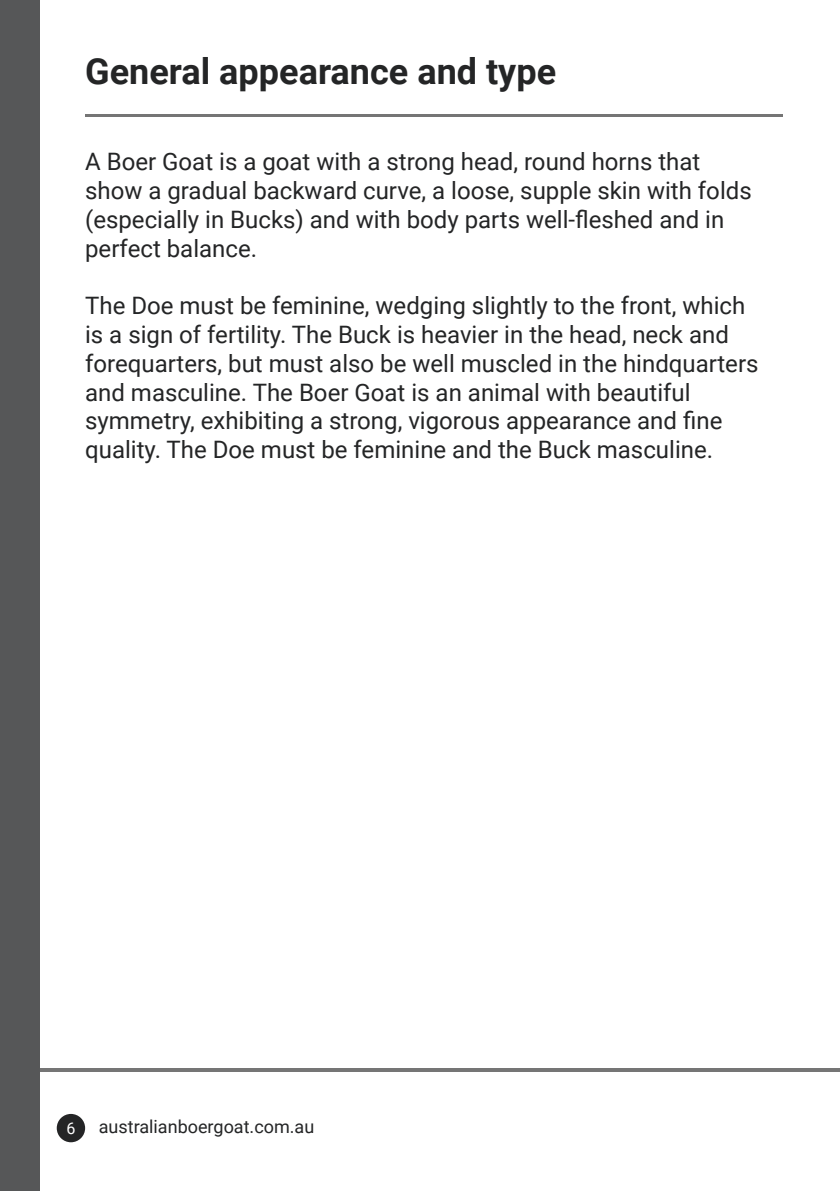
<style>
.page{position:relative;width:840px;height:1191px;background:#fff}
.page>*{position:absolute;margin:0;border:0;box-sizing:border-box;transform-origin:0 0}
.t1{font:700 36px "Roboto";color:#242526}
.t2{font:24px/28.8px "Roboto";color:#242526}
.t3{font:18px "Roboto";color:#242526}
.t4{font:16px "Roboto";color:#fff}
</style>
<div class="page">
<div style="left:57px;top:1114px;width:28px;height:28px;background:#242526;border-radius:50%"></div>
<hr style="left:1px;top:1068px;width:838px;height:3px;background:#757575">
<div style="left:0;top:0;width:40px;height:1191px;background:#565758"></div>
<hr style="left:839px;top:0;width:1px;height:1191px;background:#565758">
<hr style="left:85px;top:114px;width:697px;height:3px;background:#757575">
<h1 class="t1" style="left:85px;top:50px;width:472px">General appearance and type</h1>
<p class="t2" style="left:85px;top:147px;width:667px">A Boer Goat is a goat with a strong head, round horns that show a gradual backward curve, a loose, supple skin with folds (especially in Bucks) and with body parts well-fleshed and in perfect balance.</p>
<p class="t2" style="left:85px;top:291px;width:674px">The Doe must be feminine, wedging slightly to the front, which is a sign of fertility. The Buck is heavier in the head, neck and forequarters, but must also be well muscled in the hindquarters and masculine. The Boer Goat is an animal with beautiful symmetry, exhibiting a strong, vigorous appearance and fine quality. The Doe must be feminine and the Buck masculine.</p>
<p class="t4" style="left:66px;top:1119px;width:10px">6</p>
<p class="t3" style="left:99px;top:1116px;width:217px">australianboergoat.com.au</p>
</div>
